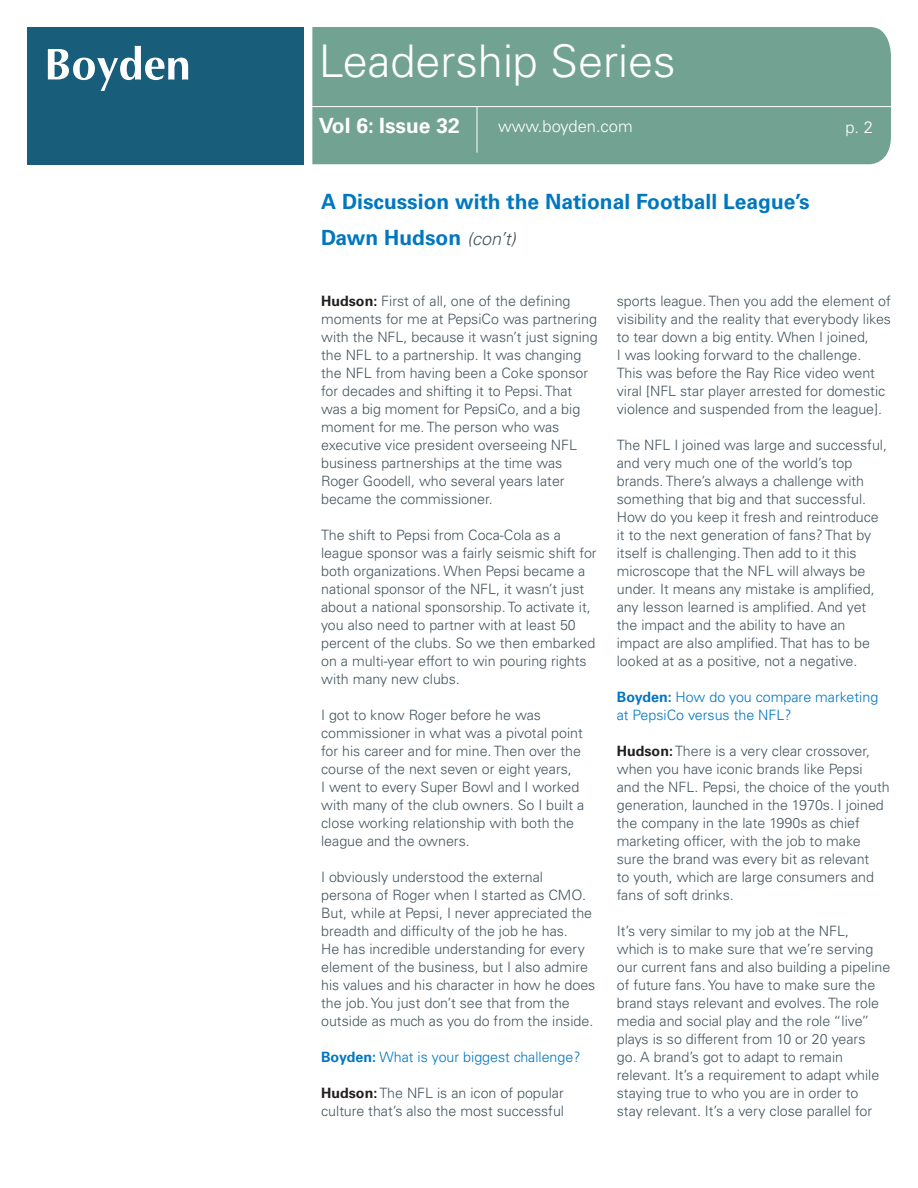
<style>
.page{position:relative;width:918px;height:1188px;background:#fff}
.page>*{position:absolute;margin:0;border:0;box-sizing:border-box;transform-origin:0 0}
.t1{font:300 45px "Univers LT Std";color:#fff}
.t2{font:700 21px/36px "Univers LT Std";color:#0077c0}
.t3{font:700 21px "Univers LT Std";color:#fff}
.t4{font:300 16.5px "Univers LT Std";color:#fff}
.Body_Copy{font:300 14.25px/18px "Univers LT Std";color:#45555f}
.Body_Copy-2{font:300 14.25px "Univers LT Std";color:#0077c0}
.s1{font-weight:300;font-style:italic;font-size:18px;color:#45555f}
.s2{font-weight:700;color:#231f20}
.s3{font-weight:700}
</style>
<div class="page">
<div style="left:312px;top:27px;width:579px;height:137px;background:#72a392"></div>
<div style="left:27px;top:27px;width:277px;height:138px;background:#185e7b"></div>
<svg style="left:48px;top:46px;width:140px;height:45px"></svg>
<hr style="left:477px;top:106px;width:1px;height:47px;background:#fff">
<hr style="left:310px;top:106px;width:583px;height:1px;background:#fff">
<h1 class="t1" style="left:319px;top:34px;width:358px">Leadership Series</h1>
<h2 class="t3" style="left:319px;top:113px;width:143px">Vol 6: Issue 32</h2>
<p class="t4" style="left:498px;top:117px;width:136px">www.boyden.com</p>
<h2 class="t2" style="left:321px;top:183px;width:490px">A Discussion with the National Football League’s<br>Dawn Hudson <span class="s1">(con’t)</span></h2>
<p class="t4" style="left:845px;top:117px;width:29px">p. 2</p>
<p class="Body_Copy" style="left:321px;top:292px;width:278px"><span class="s2">Hudson:</span> First of all, one of the defining moments for me at PepsiCo was partnering with the NFL, because it wasn’t just signing the NFL to a partnership. It was changing the NFL from having been a Coke sponsor for decades and shifting it to Pepsi. That was a big moment for PepsiCo, and a big moment for me. The person who was executive vice president overseeing NFL business partnerships at the time was Roger Goodell, who several years later became the commissioner.</p>
<p class="Body_Copy" style="left:321px;top:526px;width:277px">The shift to Pepsi from Coca-Cola as a league sponsor was a fairly seismic shift for both organizations. When Pepsi became a national sponsor of the NFL, it wasn’t just about a national sponsorship. To activate it, you also need to partner with at least 50 percent of the clubs. So we then embarked on a multi-year effort to win pouring rights with many new clubs.</p>
<p class="Body_Copy" style="left:321px;top:706px;width:265px">I got to know Roger before he was commissioner in what was a pivotal point for his career and for mine. Then over the course of the next seven or eight years,<br>I went to every Super Bowl and I worked with many of the club owners. So I built a close working relationship with both the league and the owners.</p>
<p class="Body_Copy" style="left:321px;top:868px;width:223px">I obviously understood the external</p>
<p class="Body_Copy" style="left:321px;top:886px;width:276px">persona of Roger when I started as CMO.<br>But, while at Pepsi, I never appreciated the breadth and difficulty of the job he has.<br>He has incredible understanding for every element of the business, but I also admire his values and his character in how he does the job. You just don’t see that from the outside as much as you do from the inside.</p>
<p class="Body_Copy-2" style="left:321px;top:1048px;width:261px"><span class="s3">Boyden:</span> What is your biggest challenge?</p>
<p class="Body_Copy" style="left:321px;top:1084px;width:244px"><span class="s2">Hudson:</span> The NFL is an icon of popular culture that’s also the most successful</p>
<p class="Body_Copy" style="left:617px;top:292px;width:276px">sports league. Then you add the element of visibility and the reality that everybody likes to tear down a big entity. When I joined,<br>I was looking forward to the challenge.<br>This was before the Ray Rice video went viral [NFL star player arrested for domestic violence and suspended from the league].</p>
<p class="Body_Copy" style="left:617px;top:436px;width:272px">The NFL I joined was large and successful, and very much one of the world’s top brands. There’s always a challenge with something that big and that successful.<br>How do you keep it fresh and reintroduce it to the next generation of fans? That by itself is challenging. Then add to it this microscope that the NFL will always be under. It means any mistake is amplified, any lesson learned is amplified. And yet</p>
<p class="Body_Copy" style="left:617px;top:616px;width:230px">the impact and the ability to have an</p>
<p class="Body_Copy" style="left:617px;top:634px;width:255px">impact are also amplified. That has to be looked at as a positive, not a negative.</p>
<p class="Body_Copy-2" style="left:617px;top:688px;width:263px"><span class="s3">Boyden:</span> How do you compare marketing</p>
<p class="Body_Copy-2" style="left:617px;top:706px;width:176px">at PepsiCo versus the NFL?</p>
<p class="Body_Copy" style="left:617px;top:742px;width:255px"><span class="s2">Hudson:</span> There is a very clear crossover, when you have iconic brands like Pepsi</p>
<p class="Body_Copy" style="left:617px;top:778px;width:275px">and the NFL. Pepsi, the choice of the youth generation, launched in the 1970s. I joined the company in the late 1990s as chief marketing officer, with the job to make</p>
<p class="Body_Copy" style="left:617px;top:850px;width:254px">sure the brand was every bit as relevant</p>
<p class="Body_Copy" style="left:617px;top:868px;width:259px">to youth, which are large consumers and fans of soft drinks.</p>
<p class="Body_Copy" style="left:617px;top:922px;width:234px">It’s very similar to my job at the NFL,</p>
<p class="Body_Copy" style="left:617px;top:940px;width:275px">which is to make sure that we’re serving our current fans and also building a pipeline of future fans. You have to make sure the brand stays relevant and evolves. The role media and social play and the role “live” plays is so different from 10 or 20 years</p>
<p class="Body_Copy" style="left:617px;top:1048px;width:264px">go. A brand’s got to adapt to remain relevant. It’s a requirement to adapt while staying true to who you are in order to</p>
<p class="Body_Copy" style="left:617px;top:1102px;width:257px">stay relevant. It’s a very close parallel for</p>
</div>
